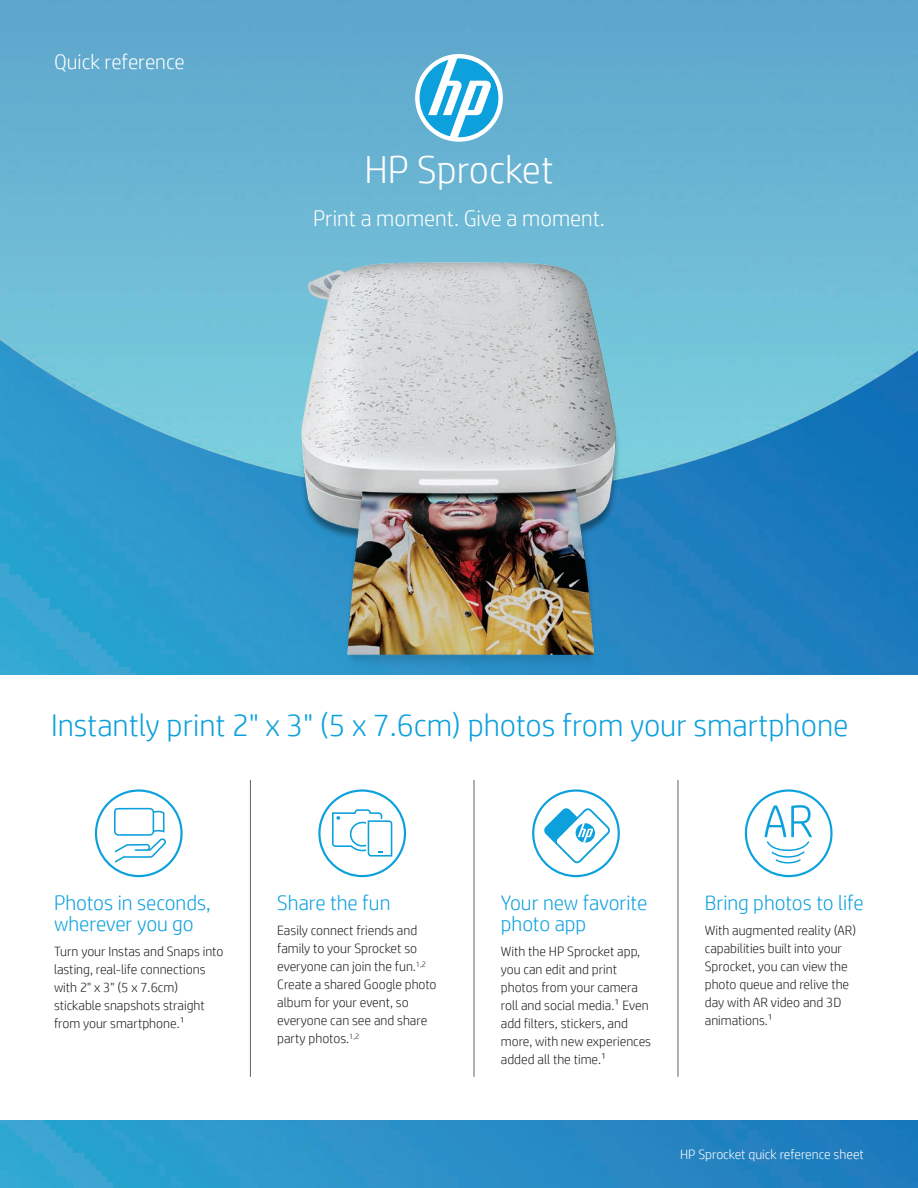
<style>
.page{position:relative;width:918px;height:1188px;background:#fff}
.page>*{position:absolute;margin:0;border:0;box-sizing:border-box;transform-origin:0 0}
.t1{font:300 39px "HP Simplified";color:#fff}
.t2{font:300 31.5px "HP Simplified";color:#0ca0dd}
.t3{font:300 22.5px "HP Simplified";color:#fff}
.t4{font:300 21px/21px "HP Simplified";color:#0ca0dd}
.t5{font:300 21px "HP Simplified";color:#fff}
.t6{font:300 13.5px/18px "HP Simplified";color:#231f20}
.t7{font:300 13.5px "HP Simplified";color:#fff}
</style>
<div class="page">
<img style="left:0;top:526px;width:918px;height:149px">
<img style="left:0;top:1120px;width:918px;height:68px">
<img style="left:0;top:0;width:918px;height:526px">
<img style="left:261px;top:248px;width:396px;height:427px">
<svg style="left:415px;top:54px;width:88px;height:88px"></svg>
<svg style="left:420px;top:58px;width:78px;height:79px"></svg>
<svg style="left:94px;top:789px;width:89px;height:88px"></svg>
<svg style="left:318px;top:789px;width:89px;height:88px"></svg>
<svg style="left:532px;top:789px;width:88px;height:88px"></svg>
<svg style="left:744px;top:789px;width:89px;height:88px"></svg>
<hr style="left:250px;top:780px;width:1px;height:297px;background:#5f6368">
<hr style="left:474px;top:780px;width:1px;height:297px;background:#5f6368">
<hr style="left:678px;top:780px;width:1px;height:297px;background:#5f6368">
<p class="t5" style="left:54px;top:48px;width:132px">Quick reference</p>
<p class="t1" style="left:364px;top:144px;width:191px">HP Sprocket</p>
<p class="t3" style="left:313px;top:203px;width:293px">Print a moment. Give a moment.</p>
<p class="t2" style="left:51px;top:705px;width:799px">Instantly print 2" x 3" (5 x 7.6cm) photos from your smartphone</p>
<p class="t4" style="left:54px;top:892px;width:158px">Photos in seconds, wherever you go</p>
<p class="t6" style="left:54px;top:942px;width:171px">Turn your Instas and Snaps into lasting, real-life connections with 2" x 3" (5 x 7.6cm) stickable snapshots straight from your smartphone.1</p>
<p class="t4" style="left:277px;top:892px;width:115px">Share the fun</p>
<p class="t6" style="left:277px;top:921px;width:161px">Easily connect friends and family to your Sprocket so everyone can join the fun.<sup>1,2<br></sup>Create a shared Google photo album for your event, so everyone can see and share party photos.<sup>1,2</sup></p>
<p class="t4" style="left:501px;top:892px;width:148px">Your new favorite photo app</p>
<p class="t6" style="left:501px;top:942px;width:152px">With the HP Sprocket app, you can edit and print photos from your camera roll and social media.1 Even add filters, stickers, and more, with new experiences added all the time.1</p>
<p class="t4" style="left:705px;top:892px;width:160px">Bring photos to life</p>
<p class="t6" style="left:705px;top:921px;width:153px">With augmented reality (AR) capabilities built into your<br>Sprocket, you can view the photo queue and relive the day with AR video and 3D animations.1</p>
<p class="t7" style="left:680px;top:1146px;width:185px">HP Sprocket quick reference sheet</p>
</div>
